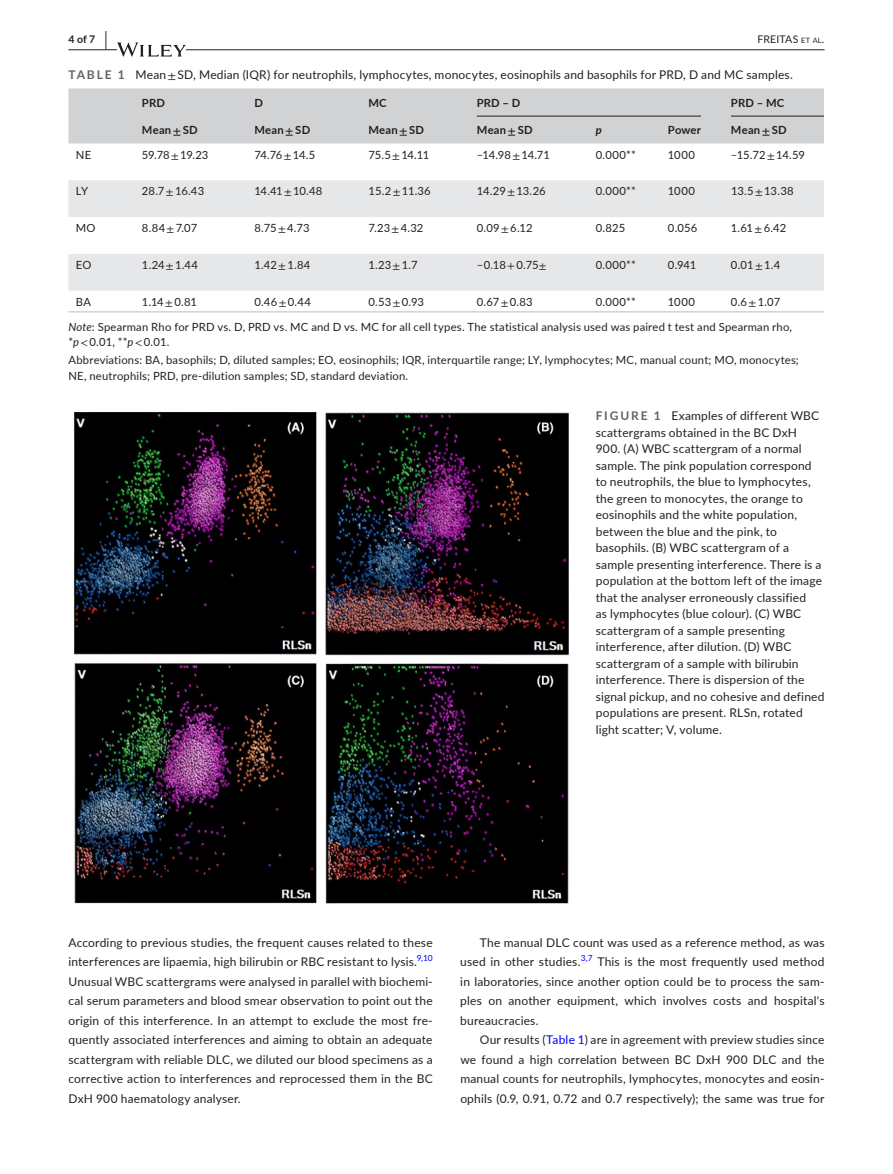
<style>
.page{position:relative;width:893px;height:1174px;background:#fff}
.page>*{position:absolute;margin:0;border:0;box-sizing:border-box;transform-origin:0 0}
.t1{font:12px/16.5px "Lato";letter-spacing:.015em;color:#231f20}
.t2{font:11.25px/15.8px "Lato";letter-spacing:.015em;color:#231f20}
.t3{font:700 11.25px "Lato";letter-spacing:.02em;color:#231f20}
.t4{font:italic 700 11.25px "Lato";color:#231f20}
.t5{font:10.5px "Lato";letter-spacing:.015em;color:#231f20}
.t6{font:700 10.5px "Lato";color:#231f20}
.t7{font:8.4px "Lato";color:#00f}
.s1{font-size:19.5px}
.s2{font-size:7.35px}
.s3{font-weight:700;color:#636366}
.s4{font-family:"STIX"}
.s5{font-style:italic}
.s6{color:#00f}
</style>
<div class="page">
<hr style="left:68px;top:49px;width:756px;height:1px;background:#231f20">
<svg style="left:117px;top:42px;width:69px;height:15px"></svg>
<img style="left:73px;top:412px;width:496px;height:492px">
<div style="left:68px;top:88px;width:756px;height:55px;background:#d1d2d4"></div>
<svg style="left:68px;top:180px;width:756px;height:111px;fill:#e6e7e9"></svg>
<hr style="left:68px;top:311px;width:66px;height:1px;background:#d1d2d4">
<hr style="left:134px;top:311px;width:113px;height:1px;background:#d1d2d4">
<hr style="left:247px;top:311px;width:114px;height:1px;background:#d1d2d4">
<hr style="left:361px;top:311px;width:108px;height:1px;background:#d1d2d4">
<hr style="left:469px;top:311px;width:119px;height:1px;background:#d1d2d4">
<hr style="left:588px;top:311px;width:72px;height:1px;background:#d1d2d4">
<hr style="left:660px;top:311px;width:63px;height:1px;background:#d1d2d4">
<hr style="left:723px;top:311px;width:170px;height:1px;background:#d1d2d4">
<hr style="left:477px;top:116px;width:224px;height:1px;background:#231f20">
<hr style="left:731px;top:116px;width:162px;height:1px;background:#231f20">
<div style="left:824px;top:69px;width:69px;height:311px;background:#fff"></div>
<p class="t6" style="left:68px;top:31px;width:40px">4 of 7 <span class="s1">|</span></p>
<p class="t5" style="left:757px;top:31px;width:69px">FREITAS <span class="s2">et al</span>.</p>
<p class="t1" style="left:68px;top:66px;width:726px"><span class="s3">TABLE 1</span> Mean <span class="s4">±</span> SD, Median (IQR) for neutrophils, lymphocytes, monocytes, eosinophils and basophils for PRD, D and MC samples.</p>
<p class="t3" style="left:142px;top:94px;width:25px">PRD</p>
<p class="t3" style="left:254px;top:94px;width:10px">D</p>
<p class="t3" style="left:368px;top:94px;width:20px">MC</p>
<p class="t3" style="left:477px;top:94px;width:45px">PRD – D</p>
<p class="t3" style="left:731px;top:94px;width:55px">PRD – MC</p>
<p class="t3" style="left:142px;top:122px;width:57px">Mean <span class="s4">±</span> SD</p>
<p class="t3" style="left:254px;top:122px;width:57px">Mean <span class="s4">±</span> SD</p>
<p class="t3" style="left:368px;top:122px;width:57px">Mean <span class="s4">±</span> SD</p>
<p class="t3" style="left:477px;top:122px;width:57px">Mean <span class="s4">±</span> SD</p>
<p class="t4" style="left:596px;top:122px;width:8px">p</p>
<p class="t3" style="left:668px;top:122px;width:35px">Power</p>
<p class="t3" style="left:731px;top:122px;width:57px">Mean <span class="s4">±</span> SD</p>
<p class="t2" style="left:76px;top:146px;width:17px">NE</p>
<p class="t2" style="left:142px;top:146px;width:68px">59.78 <span class="s4">±</span> 19.23</p>
<p class="t2" style="left:254px;top:146px;width:62px">74.76 <span class="s4">±</span> 14.5</p>
<p class="t2" style="left:368px;top:146px;width:63px">75.5 <span class="s4">±</span> 14.11</p>
<p class="t2" style="left:477px;top:146px;width:75px">−14.98 <span class="s4">±</span> 14.71</p>
<p class="t2" style="left:596px;top:146px;width:42px">0.000**</p>
<p class="t2" style="left:668px;top:146px;width:28px">1000</p>
<p class="t2" style="left:731px;top:146px;width:75px">−15.72 <span class="s4">±</span> 14.59</p>
<p class="t2" style="left:76px;top:183px;width:14px">LY</p>
<p class="t2" style="left:142px;top:183px;width:64px">28.7 <span class="s4">±</span> 16.43</p>
<p class="t2" style="left:254px;top:183px;width:70px">14.41 <span class="s4">±</span> 10.48</p>
<p class="t2" style="left:368px;top:183px;width:64px">15.2 <span class="s4">±</span> 11.36</p>
<p class="t2" style="left:477px;top:183px;width:70px">14.29 <span class="s4">±</span> 13.26</p>
<p class="t2" style="left:596px;top:183px;width:42px">0.000**</p>
<p class="t2" style="left:668px;top:183px;width:28px">1000</p>
<p class="t2" style="left:731px;top:183px;width:64px">13.5 <span class="s4">±</span> 13.38</p>
<p class="t2" style="left:76px;top:220px;width:21px">MO</p>
<p class="t2" style="left:142px;top:220px;width:57px">8.84 <span class="s4">±</span> 7.07</p>
<p class="t2" style="left:254px;top:220px;width:57px">8.75 <span class="s4">±</span> 4.73</p>
<p class="t2" style="left:368px;top:220px;width:57px">7.23 <span class="s4">±</span> 4.32</p>
<p class="t2" style="left:477px;top:220px;width:57px">0.09 <span class="s4">±</span> 6.12</p>
<p class="t2" style="left:596px;top:220px;width:31px">0.825</p>
<p class="t2" style="left:668px;top:220px;width:31px">0.056</p>
<p class="t2" style="left:731px;top:220px;width:57px">1.61 <span class="s4">±</span> 6.42</p>
<p class="t2" style="left:76px;top:256px;width:17px">EO</p>
<p class="t2" style="left:142px;top:256px;width:58px">1.24 <span class="s4">±</span> 1.44</p>
<p class="t2" style="left:254px;top:256px;width:58px">1.42 <span class="s4">±</span> 1.84</p>
<p class="t2" style="left:368px;top:256px;width:51px">1.23 <span class="s4">±</span> 1.7</p>
<p class="t2" style="left:477px;top:256px;width:71px">−0.18 <span class="s4">+</span> 0.75<span class="s4">±</span></p>
<p class="t2" style="left:596px;top:256px;width:42px">0.000**</p>
<p class="t2" style="left:668px;top:256px;width:30px">0.941</p>
<p class="t2" style="left:731px;top:256px;width:51px">0.01 <span class="s4">±</span> 1.4</p>
<p class="t2" style="left:76px;top:293px;width:17px">BA</p>
<p class="t2" style="left:142px;top:293px;width:57px">1.14 <span class="s4">±</span> 0.81</p>
<p class="t2" style="left:254px;top:293px;width:58px">0.46 <span class="s4">±</span> 0.44</p>
<p class="t2" style="left:368px;top:293px;width:57px">0.53 <span class="s4">±</span> 0.93</p>
<p class="t2" style="left:477px;top:293px;width:57px">0.67 <span class="s4">±</span> 0.83</p>
<p class="t2" style="left:596px;top:293px;width:42px">0.000**</p>
<p class="t2" style="left:668px;top:293px;width:28px">1000</p>
<p class="t2" style="left:731px;top:293px;width:51px">0.6 <span class="s4">±</span> 1.07</p>
<p class="t2" style="left:68px;top:318px;width:725px"><span class="s5">Note</span>: Spearman Rho for PRD vs. D, PRD vs. MC and D vs. MC for all cell types. The statistical analysis used was paired t test and Spearman rho, *<span class="s5">p</span><span class="s4">&lt;</span> 0.01, **<span class="s5">p</span><span class="s4">&lt;</span> 0.01.</p>
<p class="t2" style="left:68px;top:352px;width:732px">Abbreviations: BA, basophils; D, diluted samples; EO, eosinophils; IQR, interquartile range; LY, lymphocytes; MC, manual count; MO, monocytes;<br>NE, neutrophils; PRD, pre-dilution samples; SD, standard deviation.</p>
<p class="t1" style="left:596px;top:407px;width:230px"><span class="s3">FIGURE 1</span> Examples of different WBC scattergrams obtained in the BC DxH 900. (A) WBC scattergram of a normal sample. The pink population correspond to neutrophils, the blue to lymphocytes, the green to monocytes, the orange to eosinophils and the white population, between the blue and the pink, to basophils. (B) WBC scattergram of a sample presenting interference. There is a population at the bottom left of the image that the analyser erroneously classified<br>as lymphocytes (blue colour). (C) WBC scattergram of a sample presenting interference, after dilution. (D) WBC scattergram of a sample with bilirubin interference. There is dispersion of the signal pickup, and no cohesive and defined populations are present. RLSn, rotated light scatter; V, volume.</p>
<p class="t1" style="left:68px;top:932px;width:366px;line-height:19.5px">According to previous studies, the frequent causes related to these interferences are lipaemia, high bilirubin or RBC resistant to lysis.</p>
<p class="t7" style="left:417px;top:952px;width:17px">9,10</p>
<p class="t1" style="left:68px;top:971px;width:366px;line-height:19.5px;text-align:justify">Unusual WBC scattergrams were analysed in parallel with biochemi&shy;cal serum parameters and blood smear observation to point out the origin of this interference. In an attempt to exclude the most fre&shy;quently associated interferences and aiming to obtain an adequate scattergram with reliable DLC, we diluted our blood specimens as a corrective action to interferences and reprocessed them in the BC DxH 900 haematology analyser.</p>
<p class="t1" style="left:460px;top:932px;width:366px;line-height:19.5px;text-indent:19px">The manual DLC count was used as a reference method, as was used in other studies.</p>
<p class="t7" style="left:581px;top:952px;width:13px">3,7</p>
<p class="t1" style="left:460px;top:951px;width:366px;line-height:19.5px;text-align:justify;text-indent:137px">This is the most frequently used method in laboratories, since another option could be to process the sam&shy;ples on another equipment, which involves costs and hospital's bureaucracies.</p>
<p class="t1" style="left:460px;top:1029px;width:366px;line-height:19.5px;text-align:justify;text-indent:19px">Our results (<span class="s6">Table 1</span>) are in agreement with preview studies since we found a high correlation between BC DxH 900 DLC and the manual counts for neutrophils, lymphocytes, monocytes and eosin&shy;ophils (0.9, 0.91, 0.72 and 0.7 respectively); the same was true for</p>
</div>
